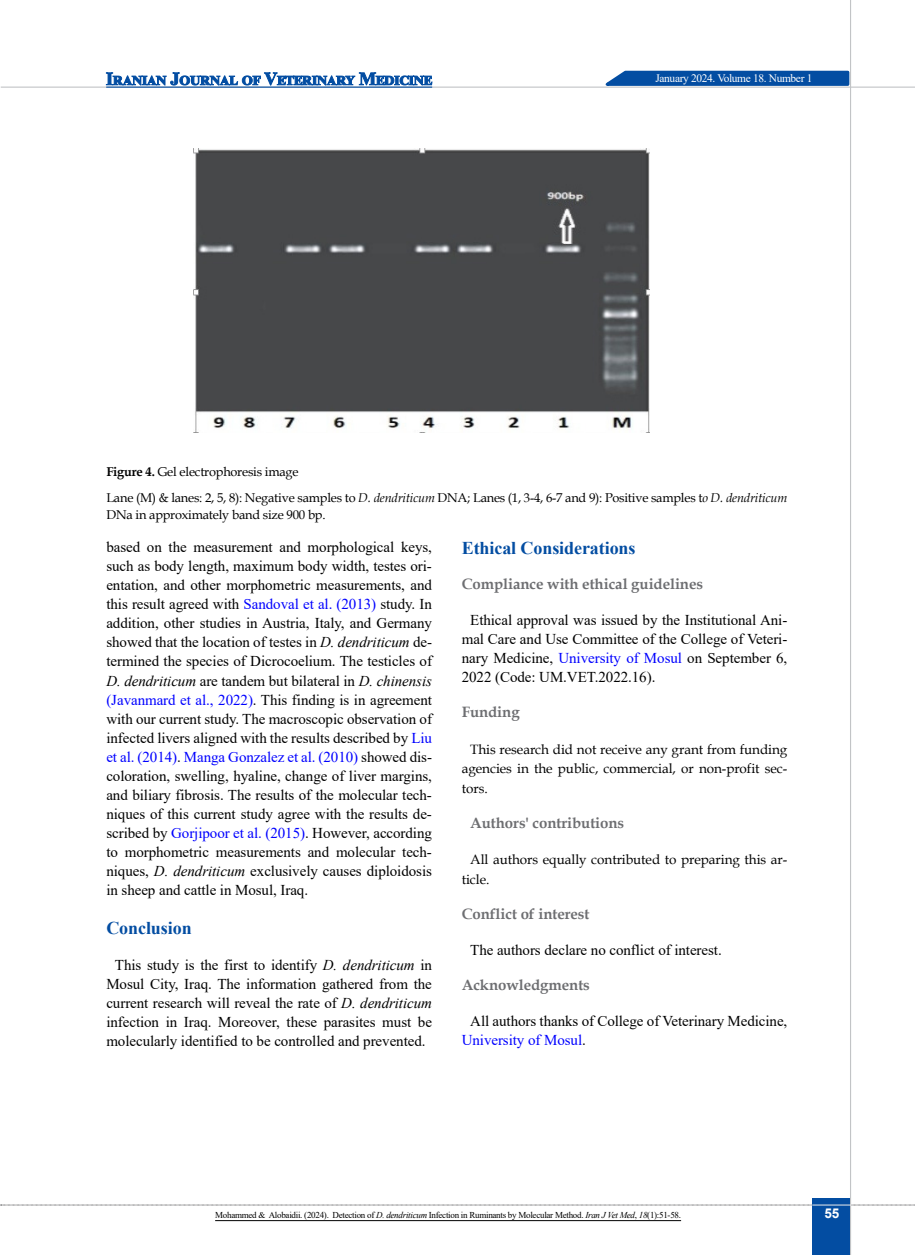
<style>
.page{position:relative;width:915px;height:1255px;background:#fff}
.page>*{position:absolute;margin:0;border:0;box-sizing:border-box;transform-origin:0 0}
.t1{font:700 18px "Times New Roman";letter-spacing:-.005em;color:#034da2}
.t2{font:15px/19px "Times New Roman";letter-spacing:-.005em;color:#000;text-align:justify}
.t3{font:700 15px "Book Antiqua";letter-spacing:-.005em;color:#6d6e71}
.t4{font:13.5px/19.5px "Book Antiqua";letter-spacing:-.005em;color:#000;text-align:justify}
.t5{font:700 13.5px "Arial";color:#fff}
.t6{font:12.75px/26.2px "Book Antiqua";letter-spacing:-.015em;color:#000}
.t7{font:11.4px "Times New Roman";letter-spacing:-.03em;color:#fff}
.t8{font:9px "Times New Roman";letter-spacing:-.03em;color:#000}
.s1{font-weight:700}
.s2{font-style:italic}
.s3{color:#00f}
</style>
<div class="page">
<svg style="left:1px;top:1204px;width:914px;height:1px"></svg>
<div style="left:812px;top:1198px;width:38px;height:56px;background:#034da2"></div>
<hr style="left:849px;top:0;width:1px;height:1254px;background:#c2c4c6">
<hr style="left:1px;top:87px;width:913px;height:1px;background:#c2c4c6">
<hr style="left:812px;top:1204px;width:38px;height:1px;background:#ebebec">
<svg style="left:597px;top:69px;width:253px;height:18px;background:#3772b4"></svg>
<svg style="left:106px;top:72px;width:326px;height:14px"></svg>
<hr style="left:106px;top:87px;width:326px;height:1px;background:#034da2">
<img style="left:193px;top:149px;width:456px;height:284px">
<hr style="left:215px;top:1220px;width:465px;height:1px;background:#000">
<p class="t7" style="left:655px;top:70px;width:158px">January 2024. Volume 18. Number 1</p>
<p class="t6" style="left:106px;top:458px;width:682px"><span class="s1">Figure 4.</span> Gel electrophoresis image<br>Lane (M) &amp; lanes: 2, 5, 8): Negative samples to <span class="s2">D. dendriticum</span> DNA; Lanes (1, 3-4, 6-7 and 9): Positive samples t<span class="s2">o D. dendriticum</span></p>
<p class="t6" style="left:106px;top:501px;width:221px">DNa in approximately band size 900 bp.</p>
<p class="t2" style="left:106px;top:537px;width:327px">based on the measurement and morphological keys, such as body length, maximum body width, testes ori&shy;entation, and other morphometric measurements, and this result agreed with <span class="s3">Sandoval et al. (2013)</span> study. In addition, other studies in Austria, Italy, and Germany showed that the location of testes in <span class="s2">D. dendriticum</span> de&shy;termined the species of Dicrocoelium. The testicles of <span class="s2">D. dendriticum</span> are tandem but bilateral in <span class="s2">D. chinensis </span><span class="s3">(Javanmard et al., 2022)</span>. This finding is in agreement with our current study. The macroscopic observation of infected livers aligned with the results described by <span class="s3">Liu et al. (2014)</span>. <span class="s3">Manga Gonzalez et al. (2010)</span> showed dis&shy;coloration, swelling, hyaline, change of liver margins, and biliary fibrosis. The results of the molecular tech&shy;niques of this current study agree with the results de&shy;scribed by <span class="s3">Gorjipoor et al. (2015)</span>. However, according to morphometric measurements and molecular tech&shy;niques, <span class="s2">D. dendriticum</span> exclusively causes diploidosis in sheep and cattle in Mosul, Iraq.</p>
<p class="t1" style="left:106px;top:914px;width:87px">Conclusion</p>
<p class="t2" style="left:106px;top:954px;width:327px;text-align:center">This study is the first to identify <span class="s2">D. dendriticum</span> in Mosul City, Iraq. The information gathered from the current research will reveal the rate of <span class="s2">D. dendriticum </span>infection in Iraq. Moreover, these parasites must be molecularly identified to be controlled and prevented.</p>
<p class="t1" style="left:461px;top:535px;width:175px">Ethical Considerations</p>
<p class="t3" style="left:461px;top:573px;width:243px">Compliance with ethical guidelines</p>
<p class="t2" style="left:461px;top:610px;width:327px;text-indent:9px">Ethical approval was issued by the Institutional Ani&shy;mal Care and Use Committee of the College of Veteri&shy;nary Medicine, <span class="s3">University of Mosul</span> on September 6, 2022 (Code: UM.VET.2022.16).</p>
<p class="t3" style="left:461px;top:702px;width:59px">Funding</p>
<p class="t4" style="left:461px;top:739px;width:327px;text-indent:9px">This research did not receive any grant from funding agencies in the public, commercial, or non-profit sec&shy;tors.</p>
<p class="t3" style="left:470px;top:812px;width:155px">Authors' contributions</p>
<p class="t4" style="left:461px;top:849px;width:327px;text-indent:9px">All authors equally contributed to preparing this ar&shy;ticle.</p>
<p class="t3" style="left:461px;top:903px;width:129px">Conflict of interest</p>
<p class="t2" style="left:470px;top:939px;width:253px">The authors declare no conflict of interest.</p>
<p class="t3" style="left:461px;top:974px;width:130px">Acknowledgments</p>
<p class="t2" style="left:461px;top:1010px;width:327px;text-indent:9px">All authors thanks of College of Veterinary Medicine,<br><span class="s3">University of Mosul</span>.</p>
<p class="t8" style="left:215px;top:1208px;width:467px">Mohammed &amp; Alobaidii. (2024). Detection of <span class="s2">D. dendriticum</span> Infection in Ruminants by Molecular Method. <span class="s2">Iran J Vet Med</span>, <span class="s2">18</span>(1):51-58.</p>
<p class="t5" style="left:824px;top:1203px;width:17px">55</p>
</div>
